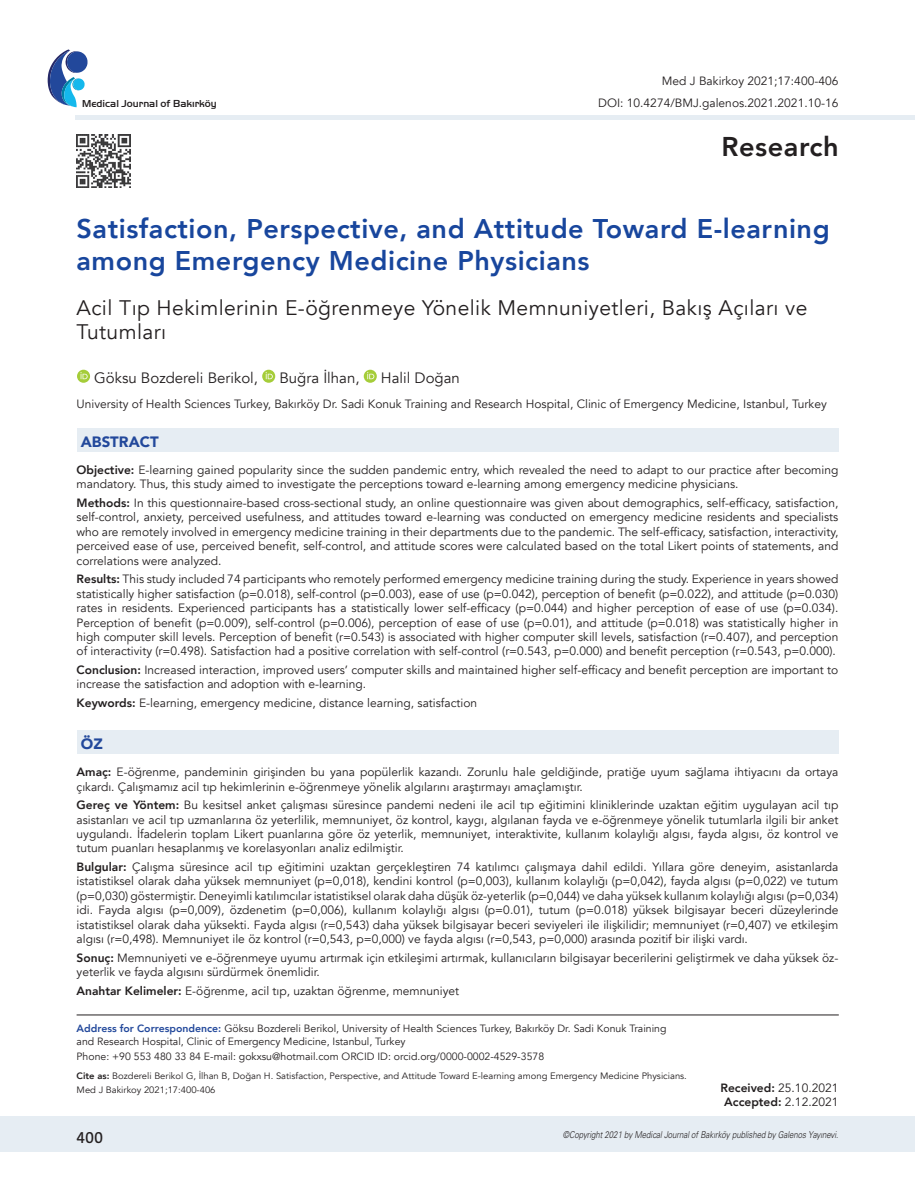
<style>
.page{position:relative;width:915px;height:1191px;background:#fff}
.page>*{position:absolute;margin:0;border:0;box-sizing:border-box;transform-origin:0 0}
.t1{font:800 27.15px "Avenir";letter-spacing:.02em;color:#231f20}
.t2{font:800 27px/32.4px "Avenir";letter-spacing:.02em;color:#18469d}
.t3{font:21px/24px "Avenir";letter-spacing:.02em;color:#231f20}
.t4{font:500 16.5px "Kohinoor Devanagari";color:#231f20}
.t5{font:15px "Avenir";color:#231f20}
.t6{font:900 15px "Avenir";color:#22489b}
.t7{font:12px/14.4px "Avenir";color:#231f20}
.t8{font:10.5px/12.8px "Avenir";color:#231f20}
.t9{font:500 10.5px "Handel Got D";color:#231f20}
.t10{font:9.45px "Univers Light Ita Tr";letter-spacing:-.005em;color:#231f20;scale:.83 1}
.t11{font:9.3px/13.5px "Avenir";color:#231f20}
.s1{font-weight:800}
.s2{font-weight:800;color:#22489b}
</style>
<div class="page">
<div style="left:0;top:1116px;width:914px;height:35px;background:#e6edf3"></div>
<hr style="left:75px;top:115px;width:839px;height:4px;background:#e6edf3">
<svg style="left:48px;top:49px;width:40px;height:58px"></svg>
<hr style="left:77px;top:1014px;width:761px;height:1px;background:#231f20">
<img style="left:77px;top:134px;width:53px;height:54px">
<svg style="left:77px;top:370px;width:13px;height:13px"></svg>
<svg style="left:80px;top:372px;width:8px;height:7px"></svg>
<svg style="left:262px;top:370px;width:13px;height:13px"></svg>
<svg style="left:265px;top:372px;width:8px;height:7px"></svg>
<svg style="left:363px;top:370px;width:13px;height:13px"></svg>
<svg style="left:367px;top:372px;width:7px;height:7px"></svg>
<div style="left:77px;top:428px;width:761px;height:23px;background:#e6edf3"></div>
<div style="left:77px;top:730px;width:761px;height:23px;background:#e6edf3"></div>
<p class="t9" style="left:82px;top:98px;width:136px">Medical Journal of Bakırköy</p>
<p class="t7" style="left:661px;top:74px;width:178px">Med J Bakirkoy 2021;17:400-406</p>
<p class="t7" style="left:598px;top:96px;width:241px">DOI: 10.4274/BMJ.galenos.2021.2021.10-16</p>
<h1 class="t1" style="left:721px;top:126px;width:119px">Research</h1>
<h2 class="t2" style="left:77px;top:212px;width:754px">Satisfaction, Perspective, and Attitude Toward E-learning among Emergency Medicine Physicians</h2>
<h3 class="t3" style="left:77px;top:296px;width:732px">Acil Tıp Hekimlerinin E-öğrenmeye Yönelik Memnuniyetleri, Bakış Açıları ve<br>Tutumları</h3>
<p class="t5" style="left:94px;top:369px;width:165px">Göksu Bozdereli Berikol,</p>
<p class="t5" style="left:279px;top:369px;width:82px">Buğra İlhan,</p>
<p class="t5" style="left:381px;top:369px;width:80px">Halil Doğan</p>
<p class="t7" style="left:77px;top:397px;width:751px">University of Health Sciences Turkey, Bakırköy Dr. Sadi Konuk Training and Research Hospital, Clinic of Emergency Medicine, Istanbul, Turkey</p>
<p class="t6" style="left:81px;top:429px;width:79px">ABSTRACT</p>
<p class="t7" style="left:77px;top:463px;width:763px"><span class="s1">Objective:</span> E-learning gained popularity since the sudden pandemic entry, which revealed the need to adapt to our practice after becoming mandatory. Thus, this study aimed to investigate the perceptions toward e-learning among emergency medicine physicians.</p>
<p class="t7" style="left:77px;top:496px;width:763px;text-align:justify"><span class="s1">Methods:</span> In this questionnaire-based cross-sectional study, an online questionnaire was given about demographics, self-efficacy, satisfaction, self-control, anxiety, perceived usefulness, and attitudes toward e-learning was conducted on emergency medicine residents and specialists who are remotely involved in emergency medicine training in their departments due to the pandemic. The self-efficacy, satisfaction, interactivity, perceived ease of use, perceived benefit, self-control, and attitude scores were calculated based on the total Likert points of statements, and correlations were analyzed.</p>
<p class="t7" style="left:77px;top:572px;width:763px;text-align:justify"><span class="s1">Results:</span> This study included 74 participants who remotely performed emergency medicine training during the study. Experience in years showed statistically higher satisfaction (p=0.018), self-control (p=0.003), ease of use (p=0.042), perception of benefit (p=0.022), and attitude (p=0.030) rates in residents. Experienced participants has a statistically lower self-efficacy (p=0.044) and higher perception of ease of use (p=0.034).<br>Perception of benefit (p=0.009), self-control (p=0.006), perception of ease of use (p=0.01), and attitude (p=0.018) was statistically higher in high computer skill levels. Perception of benefit (r=0.543) is associated with higher computer skill levels, satisfaction (r=0.407), and perception of interactivity (r=0.498). Satisfaction had a positive correlation with self-control (r=0.543, p=0.000) and benefit perception (r=0.543, p=0.000).</p>
<p class="t7" style="left:77px;top:663px;width:763px"><span class="s1">Conclusion:</span> Increased interaction, improved users’ computer skills and maintained higher self-efficacy and benefit perception are important to increase the satisfaction and adoption with e-learning.</p>
<p class="t7" style="left:77px;top:696px;width:402px"><span class="s1">Keywords:</span> E-learning, emergency medicine, distance learning, satisfaction</p>
<p class="t6" style="left:81px;top:731px;width:23px">ÖZ</p>
<p class="t7" style="left:77px;top:765px;width:763px"><span class="s1">Amaç:</span> E-öğrenme, pandeminin girişinden bu yana popülerlik kazandı. Zorunlu hale geldiğinde, pratiğe uyum sağlama ihtiyacını da ortaya çıkardı. Çalışmamız acil tıp hekimlerinin e-öğrenmeye yönelik algılarını araştırmayı amaçlamıştır.</p>
<p class="t7" style="left:77px;top:798px;width:763px;text-align:justify"><span class="s1">Gereç ve Yöntem:</span> Bu kesitsel anket çalışması süresince pandemi nedeni ile acil tıp eğitimini kliniklerinde uzaktan eğitim uygulayan acil tıp asistanları ve acil tıp uzmanlarına öz yeterlilik, memnuniyet, öz kontrol, kaygı, algılanan fayda ve e-öğrenmeye yönelik tutumlarla ilgili bir anket uygulandı. İfadelerin toplam Likert puanlarına göre öz yeterlik, memnuniyet, interaktivite, kullanım kolaylığı algısı, fayda algısı, öz kontrol ve tutum puanları hesaplanmış ve korelasyonları analiz edilmiştir.</p>
<p class="t7" style="left:77px;top:860px;width:763px;text-align:justify"><span class="s1">Bulgular:</span> Çalışma süresince acil tıp eğitimini uzaktan gerçekleştiren 74 katılımcı çalışmaya dahil edildi. Yıllara göre deneyim, asistanlarda istatistiksel olarak daha yüksek memnuniyet (p=0,018), kendini kontrol (p=0,003), kullanım kolaylığı (p=0,042), fayda algısı (p=0,022) ve tutum (p=0,030) göstermiştir. Deneyimli katılımcılar istatistiksel olarak daha düşük öz-yeterlik (p=0,044) ve daha yüksek kullanım kolaylığı algısı (p=0,034) idi. Fayda algısı (p=0,009), özdenetim (p=0,006), kullanım kolaylığı algısı (p=0.01), tutum (p=0.018) yüksek bilgisayar beceri düzeylerinde istatistiksel olarak daha yüksekti. Fayda algısı (r=0,543) daha yüksek bilgisayar beceri seviyeleri ile ilişkilidir; memnuniyet (r=0,407) ve etkileşim algısı (r=0,498). Memnuniyet ile öz kontrol (r=0,543, p=0,000) ve fayda algısı (r=0,543, p=0,000) arasında pozitif bir ilişki vardı.</p>
<p class="t7" style="left:77px;top:950px;width:763px"><span class="s1">Sonuç:</span> Memnuniyeti ve e-öğrenmeye uyumu artırmak için etkileşimi artırmak, kullanıcıların bilgisayar becerilerini geliştirmek ve daha yüksek öz&shy;yeterlik ve fayda algısını sürdürmek önemlidir.</p>
<p class="t7" style="left:77px;top:983px;width:384px"><span class="s1">Anahtar Kelimeler:</span> E-öğrenme, acil tıp, uzaktan öğrenme, memnuniyet</p>
<p class="t8" style="left:77px;top:1022px;width:591px"><span class="s2">Address for Correspondence:</span> Göksu Bozdereli Berikol, University of Health Sciences Turkey, Bakırköy Dr. Sadi Konuk Training and Research Hospital, Clinic of Emergency Medicine, Istanbul, Turkey</p>
<p class="t8" style="left:77px;top:1050px;width:469px">Phone: +90 553 480 33 84 E-mail: gokxsu@hotmail.com ORCID ID: orcid.org/0000-0002-4529-3578</p>
<p class="t11" style="left:77px;top:1069px;width:611px"><span class="s1">Cite as:</span> Bozdereli Berikol G, İlhan B, Doğan H. Satisfaction, Perspective, and Attitude Toward E-learning among Emergency Medicine Physicians.<br>Med J Bakirkoy 2021;17:400-406</p>
<p class="t7" style="left:720px;top:1080px;width:119px;text-align:center"><span class="s1">Received:</span> 25.10.2021<br><span class="s1">Accepted:</span> 2.12.2021</p>
<h3 class="t4" style="left:77px;top:1127px;width:28px">400</h3>
<p class="t10" style="left:562px;top:1128px;width:333px">©Copyright 2021 by Medical Journal of Bakırköy published by Galenos Yayınevi.</p>
</div>
